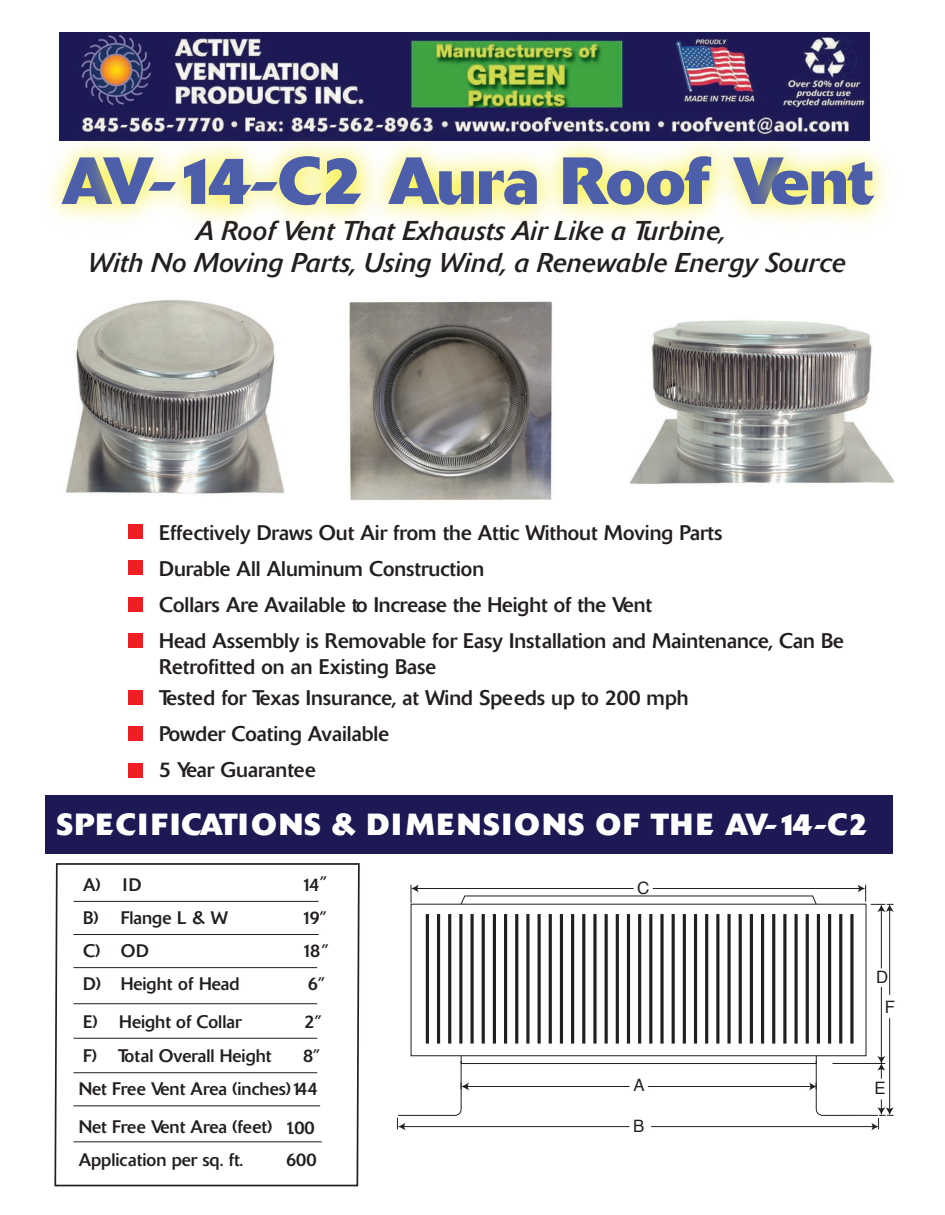
<style>
.page{position:relative;width:945px;height:1215px;background:#fff}
.page>*{position:absolute;margin:0;border:0;box-sizing:border-box;transform-origin:0 0}
.t1{font:700 66px "Delta";color:#4d5eaa}
.t2{font:700 30.3px "Delta";letter-spacing:.07em;color:#fff}
.t3{font:italic 27px/32.4px "Delta";color:#231f20;text-align:center}
.t4{font:21px/36px "Delta";color:#231f20}
.t5{font:18px/33px "Delta";color:#231f20;text-align:right}
.t6{font:17.1px "Helvetica";color:#231f20}
</style>
<div class="page">
<div style="left:46px;top:795px;width:847px;height:59px;background:#1c1955"></div>
<div style="left:128px;top:524px;width:15px;height:15px;background:#ee1e24"></div>
<div style="left:128px;top:561px;width:15px;height:14px;background:#ee1e24"></div>
<div style="left:128px;top:597px;width:15px;height:14px;background:#ee1e24"></div>
<div style="left:128px;top:633px;width:15px;height:15px;background:#ee1e24"></div>
<div style="left:128px;top:690px;width:15px;height:15px;background:#ee1e24"></div>
<div style="left:128px;top:727px;width:15px;height:14px;background:#ee1e24"></div>
<div style="left:128px;top:763px;width:15px;height:14px;background:#ee1e24"></div>
<svg style="left:54px;top:863px;width:306px;height:324px"></svg>
<img style="left:59px;top:33px;width:810px;height:82px">
<img style="left:349px;top:301px;width:204px;height:199px">
<img style="left:629px;top:320px;width:264px;height:164px">
<img style="left:50px;top:115px;width:20px;height:104px">
<img style="left:70px;top:115px;width:285px;height:108px">
<img style="left:355px;top:115px;width:345px;height:107px">
<img style="left:700px;top:115px;width:37px;height:104px">
<img style="left:737px;top:115px;width:149px;height:107px">
<hr style="left:74px;top:1141px;width:248px;height:1px;background:#231f20">
<img style="left:65px;top:300px;width:220px;height:194px">
<svg style="left:460px;top:895px;width:357px;height:9px"></svg>
<div style="left:411px;top:904px;width:455px;height:152px;background:#fff;border:1px solid #231f20"></div>
<hr style="left:416px;top:888px;width:444px;height:1px;background:#231f20">
<svg style="left:411px;top:885px;width:8px;height:18px"></svg>
<svg style="left:633px;top:888px;width:20px;height:1px"></svg>
<hr style="left:881px;top:910px;width:1px;height:148px;background:#231f20">
<svg style="left:880px;top:968px;width:2px;height:21px"></svg>
<hr style="left:889px;top:910px;width:1px;height:200px;background:#231f20">
<svg style="left:858px;top:885px;width:36px;height:27px"></svg>
<svg style="left:397px;top:1056px;width:497px;height:75px"></svg>
<div style="left:630px;top:1076px;width:18px;height:18px;background:#fff"></div>
<svg style="left:850px;top:914px;width:4px;height:130px"></svg>
<hr style="left:839px;top:914px;width:3px;height:130px;background:#231f20">
<hr style="left:828px;top:914px;width:3px;height:130px;background:#231f20">
<hr style="left:817px;top:914px;width:3px;height:130px;background:#231f20">
<hr style="left:806px;top:914px;width:3px;height:130px;background:#231f20">
<hr style="left:795px;top:914px;width:3px;height:130px;background:#231f20">
<hr style="left:783px;top:914px;width:3px;height:130px;background:#231f20">
<hr style="left:772px;top:914px;width:3px;height:130px;background:#231f20">
<hr style="left:761px;top:914px;width:3px;height:130px;background:#231f20">
<hr style="left:750px;top:914px;width:3px;height:130px;background:#231f20">
<hr style="left:739px;top:914px;width:3px;height:130px;background:#231f20">
<svg style="left:727px;top:914px;width:4px;height:130px"></svg>
<hr style="left:716px;top:914px;width:3px;height:130px;background:#231f20">
<hr style="left:705px;top:914px;width:3px;height:130px;background:#231f20">
<hr style="left:694px;top:914px;width:3px;height:130px;background:#231f20">
<hr style="left:683px;top:914px;width:3px;height:130px;background:#231f20">
<hr style="left:672px;top:914px;width:3px;height:130px;background:#231f20">
<svg style="left:660px;top:914px;width:4px;height:130px"></svg>
<hr style="left:649px;top:914px;width:3px;height:130px;background:#231f20">
<hr style="left:638px;top:914px;width:3px;height:130px;background:#231f20">
<hr style="left:627px;top:914px;width:3px;height:130px;background:#231f20">
<hr style="left:616px;top:914px;width:3px;height:130px;background:#231f20">
<hr style="left:605px;top:914px;width:3px;height:130px;background:#231f20">
<svg style="left:593px;top:914px;width:4px;height:130px"></svg>
<hr style="left:582px;top:914px;width:3px;height:130px;background:#231f20">
<hr style="left:571px;top:914px;width:3px;height:130px;background:#231f20">
<hr style="left:560px;top:914px;width:3px;height:130px;background:#231f20">
<hr style="left:549px;top:914px;width:3px;height:130px;background:#231f20">
<hr style="left:538px;top:914px;width:3px;height:130px;background:#231f20">
<svg style="left:526px;top:914px;width:4px;height:130px"></svg>
<hr style="left:515px;top:914px;width:3px;height:130px;background:#231f20">
<hr style="left:504px;top:914px;width:3px;height:130px;background:#231f20">
<hr style="left:493px;top:914px;width:3px;height:130px;background:#231f20">
<hr style="left:482px;top:914px;width:3px;height:130px;background:#231f20">
<svg style="left:470px;top:914px;width:4px;height:130px"></svg>
<hr style="left:459px;top:914px;width:3px;height:130px;background:#231f20">
<hr style="left:448px;top:914px;width:3px;height:130px;background:#231f20">
<hr style="left:437px;top:914px;width:3px;height:130px;background:#231f20">
<hr style="left:426px;top:914px;width:3px;height:130px;background:#231f20">
<svg style="left:889px;top:995px;width:2px;height:24px"></svg>
<h1 class="t1" style="left:62px;top:140px;width:813px">AV-14-C2 Aura Roof Vent</h1>
<p class="t3" style="left:88px;top:215px;width:759px">A Roof Vent That Exhausts Air Like a Turbine,<br>With No Moving Parts, Using Wind, a Renewable Energy Source</p>
<p class="t4" style="left:159px;top:515px;width:686px">Effectively Draws Out Air from the Attic Without Moving Parts<br>Durable All Aluminum Construction<br>Collars Are Available to Increase the Height of the Vent<br>Head Assembly is Removable for Easy Installation and Maintenance, Can Be</p>
<p class="t4" style="left:159px;top:651px;width:531px;line-height:31.8px">Retrofitted on an Existing Base<br>Tested for Texas Insurance, at Wind Speeds up to 200 mph</p>
<p class="t4" style="left:159px;top:716px;width:231px">Powder Coating Available<br>5 Year Guarantee</p>
<h2 class="t2" style="left:56px;top:806px;width:813px">SPECIFICATIONS &amp; DIMENSIONS OF THE AV-14-C2</h2>
<p class="t5" style="left:83px;top:868px;width:60px">A) ID</p>
<p class="t5" style="left:302px;top:868px;width:27px">14”</p>
<p class="t5" style="left:83px;top:901px;width:147px">B) Flange L &amp; W</p>
<p class="t5" style="left:302px;top:901px;width:26px">19”</p>
<p class="t5" style="left:83px;top:935px;width:67px">C) OD</p>
<p class="t5" style="left:302px;top:935px;width:28px">18”</p>
<p class="t5" style="left:83px;top:968px;width:158px">D) Height of Head</p>
<p class="t5" style="left:308px;top:968px;width:18px">6”</p>
<p class="t5" style="left:83px;top:1005px;width:160px">E) Height of Collar</p>
<p class="t5" style="left:305px;top:1005px;width:18px">2”</p>
<p class="t5" style="left:83px;top:1040px;width:190px">F) Total Overall Height</p>
<p class="t5" style="left:79px;top:1040px;width:243px">8”<br>Net Free Vent Area (inches)144</p>
<p class="t5" style="left:79px;top:1110px;width:237px;text-align:left">Net Free Vent Area (feet) 1.00<br>Application per sq. ft.</p>
<p class="t5" style="left:286px;top:1143px;width:32px">600</p>
<p class="t6" style="left:637px;top:875px;width:14px">C</p>
<p class="t6" style="left:876px;top:964px;width:14px">D</p>
<p class="t6" style="left:885px;top:994px;width:12px">F</p>
<p class="t6" style="left:633px;top:1071px;width:13px">A</p>
<p class="t6" style="left:875px;top:1074px;width:13px">E</p>
<p class="t6" style="left:633px;top:1113px;width:13px">B</p>
</div>
